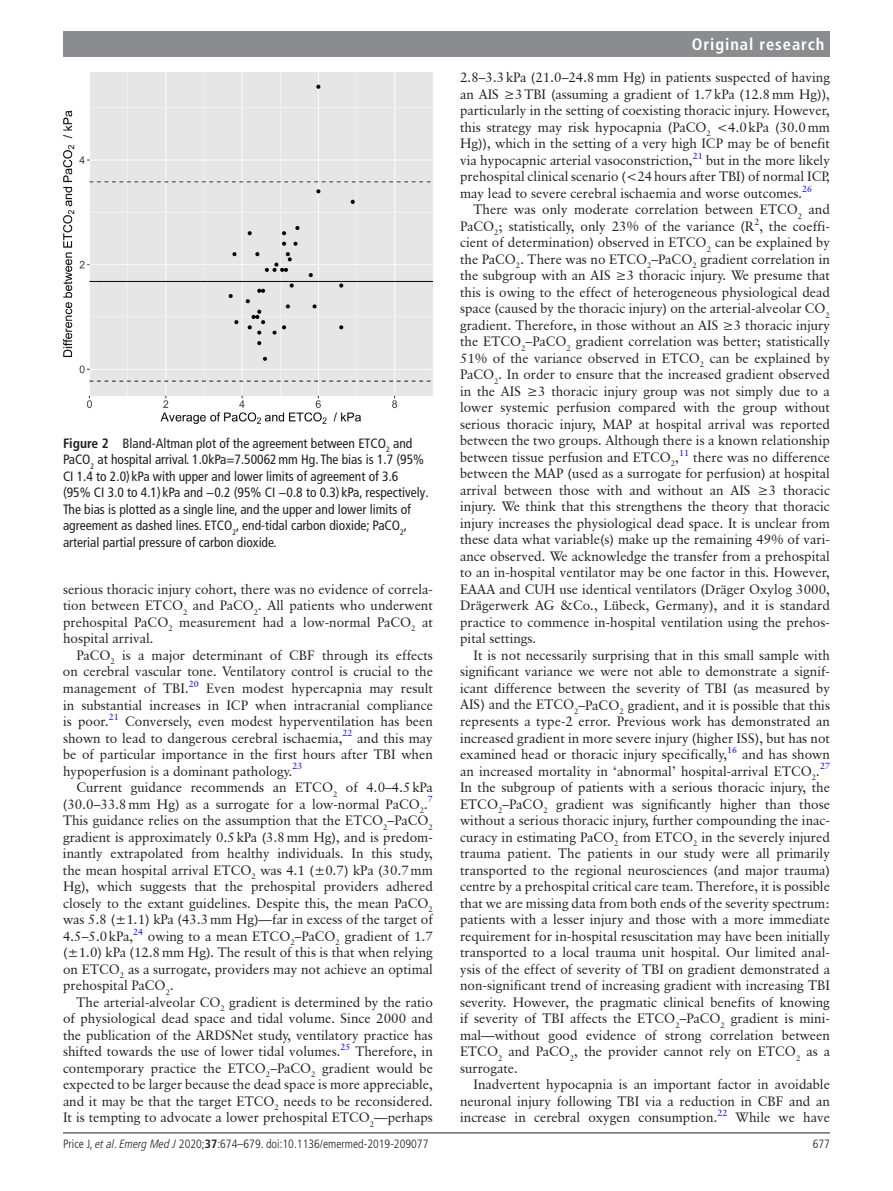
<style>
.page{position:relative;width:893px;height:1191px;background:#fff}
.page>*{position:absolute;margin:0;border:0;box-sizing:border-box;transform-origin:0 0}
.t1{font:700 condensed 16.5px "Frutiger LT Pro";letter-spacing:.055em;color:#fff}
.t2{font:13.5px/16.5px "Classical Garamond BT";color:#231f20;text-align:justify}
.t3{font:condensed 13.5px/16.5px "Frutiger LT Pro";color:#231f20}
.t4{font:300 condensed 12px "Frutiger LT Pro";color:#231f20}
.t5{font:9px "Classical Garamond BT";color:#00f}
.s1{font-weight:700}
.s2{font-style:italic}
</style>
<div class="page">
<hr style="left:63px;top:1132px;width:767px;height:1px;background:#231f20">
<div style="left:63px;top:31px;width:767px;height:25px;background:#8a8c8f"></div>
<img style="left:63px;top:72px;width:370px;height:352px">
<p class="t3" style="left:63px;top:435px;width:367px"><span class="s1">Figure 2</span> Bland-Altman plot of the agreement between ETCO<sub>2</sub> and PaCO<sub>2</sub> at hospital arrival. 1.0kPa=7.50062mm Hg. The bias is 1.7 (95% CI 1.4 to 2.0) kPa with upper and lower limits of agreement of 3.6 (95% CI 3.0 to 4.1) kPa and −0.2 (95% CI −0.8 to 0.3) kPa, respectively.<br>The bias is plotted as a single line, and the upper and lower limits of agreement as dashed lines. ETCO<sub>2</sub>, end-tidal carbon dioxide; PaCO<sub>2</sub>, arterial partial pressure of carbon dioxide.</p>
<p class="t2" style="left:63px;top:581px;width:371px">serious thoracic injury cohort, there was no evidence of correla&shy;tion between ETCO<sub>2</sub> and PaCO<sub>2</sub>. All patients who underwent prehospital PaCO<sub>2</sub> measurement had a low-normal PaCO<sub>2</sub> at hospital arrival.</p>
<p class="t2" style="left:63px;top:647px;width:371px;text-indent:14px">PaCO<sub>2</sub> is a major determinant of CBF through its effects on cerebral vascular tone. Ventilatory control is crucial to the management of TBI.<sup>20</sup></p>
<p class="t2" style="left:63px;top:680px;width:371px;text-indent:143px">Even modest hypercapnia may result in substantial increases in ICP when intracranial compliance is poor.<sup>21</sup></p>
<p class="t2" style="left:63px;top:713px;width:371px;text-indent:62px">Conversely, even modest hyperventilation has been shown to lead to dangerous cerebral ischaemia,<sup>22</sup> and this may be of particular importance in the first hours after TBI when hypoperfusion is a dominant pathology.<sup>23</sup></p>
<p class="t2" style="left:63px;top:779px;width:371px;text-indent:14px">Current guidance recommends an ETCO<sub>2</sub> of 4.0–4.5kPa (30.0–33.8mm Hg) as a surrogate for a low-normal PaCO<sub>2</sub>.</p>
<p class="t5" style="left:428px;top:794px;width:6px">7</p>
<p class="t2" style="left:63px;top:812px;width:371px">This guidance relies on the assumption that the ETCO<sub>2</sub>–PaCO<sub>2 </sub>gradient is approximately 0.5kPa (3.8mm Hg), and is predom&shy;inantly extrapolated from healthy individuals. In this study, the mean hospital arrival ETCO<sub>2</sub> was 4.1 (±0.7) kPa (30.7mm Hg), which suggests that the prehospital providers adhered closely to the extant guidelines. Despite this, the mean PaCO<sub>2 </sub>was 5.8 (±1.1) kPa (43.3mm Hg)—far in excess of the target of 4.5–5.0kPa,<sup>24</sup> owing to a mean ETCO<sub>2</sub>–PaCO<sub>2</sub> gradient of 1.7 (±1.0) kPa (12.8mm Hg). The result of this is that when relying on ETCO<sub>2</sub> as a surrogate, providers may not achieve an optimal prehospital PaCO<sub>2</sub>.</p>
<p class="t2" style="left:63px;top:993px;width:371px;text-indent:13px">The arterial-alveolar CO<sub>2</sub> gradient is determined by the ratio of physiological dead space and tidal volume. Since 2000 and the publication of the ARDSNet study, ventilatory practice has shifted towards the use of lower tidal volumes.<sup>25</sup> Therefore, in contemporary practice the ETCO<sub>2</sub>–PaCO<sub>2</sub> gradient would be expected to be larger because the dead space is more appreciable, and it may be that the target ETCO<sub>2</sub> needs to be reconsidered.<br>It is tempting to advocate a lower prehospital ETCO<sub>2</sub>—perhaps</p>
<p class="t1" style="left:692px;top:34px;width:134px">Original research</p>
<p class="t2" style="left:460px;top:69px;width:371px">2.8–3.3kPa (21.0–24.8mm Hg) in patients suspected of having an AIS ≥3TBI (assuming a gradient of 1.7kPa (12.8mm Hg)), particularly in the setting of coexisting thoracic injury. However, this strategy may risk hypocapnia (PaCO<sub>2</sub> &lt;4.0kPa (30.0mm Hg)), which in the setting of a very high ICP may be of benefit via hypocapnic arterial vasoconstriction,<sup>21</sup> but in the more likely prehospital clinical scenario (&lt;24hours after TBI) of normal ICP, may lead to severe cerebral ischaemia and worse outcomes.<sup>26</sup></p>
<p class="t2" style="left:460px;top:201px;width:371px;text-indent:14px">There was only moderate correlation between ETCO<sub>2</sub> and PaCO<sub>2</sub>; statistically, only 23% of the variance (R<sup>2</sup>, the coeffi&shy;cient of determination) observed in ETCO<sub>2</sub> can be explained by the PaCO<sub>2</sub>. There was no ETCO<sub>2</sub>–PaCO<sub>2</sub> gradient correlation in the subgroup with an AIS ≥3 thoracic injury. We presume that this is owing to the effect of heterogeneous physiological dead space (caused by the thoracic injury) on the arterial-alveolar CO<sub>2 </sub>gradient. Therefore, in those without an AIS ≥3 thoracic injury the ETCO<sub>2</sub>–PaCO<sub>2</sub> gradient correlation was better; statistically 51% of the variance observed in ETCO<sub>2</sub> can be explained by PaCO<sub>2</sub>. In order to ensure that the increased gradient observed in the AIS ≥3 thoracic injury group was not simply due to a lower systemic perfusion compared with the group without serious thoracic injury, MAP at hospital arrival was reported between the two groups. Although there is a known relationship between tissue perfusion and ETCO<sub>2</sub>,<sup>11</sup> there was no difference between the MAP (used as a surrogate for perfusion) at hospital arrival between those with and without an AIS ≥3 thoracic injury. We think that this strengthens the theory that thoracic injury increases the physiological dead space. It is unclear from these data what variable(s) make up the remaining 49% of vari&shy;ance observed. We acknowledge the transfer from a prehospital to an in-hospital ventilator may be one factor in this. However, EAAA and CUH use identical ventilators (Dräger Oxylog 3000, Drägerwerk AG &amp;Co., Lübeck, Germany), and it is standard practice to commence in-hospital ventilation using the prehos&shy;pital settings.</p>
<p class="t2" style="left:460px;top:647px;width:371px;text-indent:14px">It is not necessarily surprising that in this small sample with significant variance we were not able to demonstrate a signif&shy;icant difference between the severity of TBI (as measured by AIS) and the ETCO<sub>2</sub>–PaCO<sub>2</sub> gradient, and it is possible that this represents a type-2 error. Previous work has demonstrated an increased gradient in more severe injury (higher ISS), but has not examined head or thoracic injury specifically,<sup>16</sup> and has shown an increased mortality in ‘abnormal’ hospital-arrival ETCO<sub>2</sub>.<sup>27<br></sup>In the subgroup of patients with a serious thoracic injury, the ETCO<sub>2</sub>–PaCO<sub>2</sub> gradient was significantly higher than those without a serious thoracic injury, further compounding the inac&shy;curacy in estimating PaCO<sub>2</sub> from ETCO<sub>2</sub> in the severely injured trauma patient. The patients in our study were all primarily transported to the regional neurosciences (and major trauma) centre by a prehospital critical care team. Therefore, it is possible that we are missing data from both ends of the severity spectrum: patients with a lesser injury and those with a more immediate requirement for in-hospital resuscitation may have been initially transported to a local trauma unit hospital. Our limited anal&shy;ysis of the effect of severity of TBI on gradient demonstrated a non-significant trend of increasing gradient with increasing TBI severity. However, the pragmatic clinical benefits of knowing if severity of TBI affects the ETCO<sub>2</sub>–PaCO<sub>2</sub> gradient is mini&shy;mal—without good evidence of strong correlation between ETCO<sub>2</sub> and PaCO<sub>2</sub>, the provider cannot rely on ETCO<sub>2</sub> as a surrogate.</p>
<p class="t2" style="left:460px;top:1076px;width:371px;text-indent:14px">Inadvertent hypocapnia is an important factor in avoidable neuronal injury following TBI via a reduction in CBF and an increase in cerebral oxygen consumption.<sup>22</sup> While we have</p>
<p class="t4" style="left:63px;top:1136px;width:367px">Price J, <span class="s2">et al</span>. <span class="s2">Emerg Med J</span> 2020;<span class="s1">37</span>:674–679. doi:10.1136/emermed-2019-209077</p>
<p class="t4" style="left:813px;top:1136px;width:19px">677</p>
</div>
